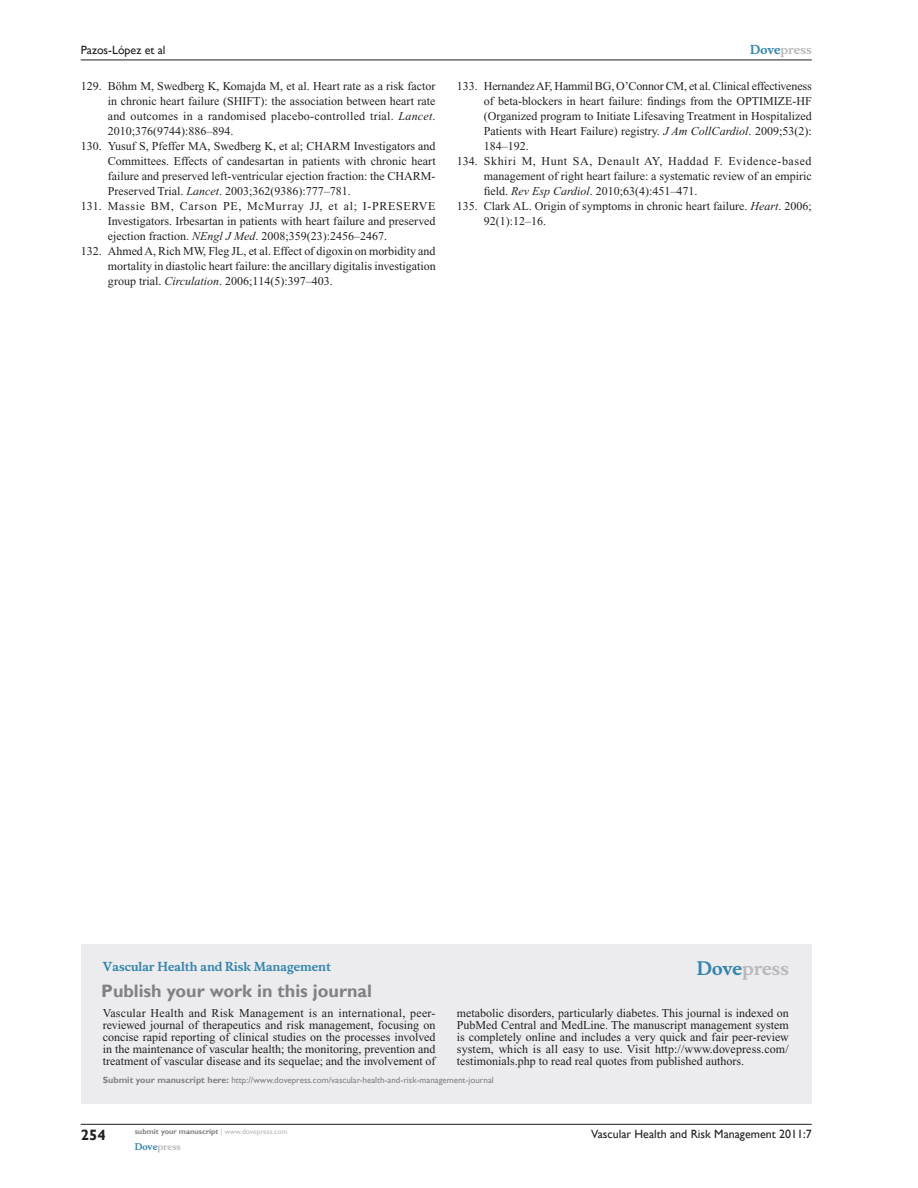
<style>
.page{position:relative;width:918px;height:1188px;background:#fff}
.page>*{position:absolute;margin:0;border:0;box-sizing:border-box;transform-origin:0 0}
.t1{font:700 18px "Gill Sans";color:#808285}
.t2{font:700 18px "Musee";color:#b8b9bc}
.t3{font:700 15px "Gill Sans";color:#231f20}
.t4{font:12px/12px "Times New Roman";color:#231f20;text-align:justify}
.t5{font:12px "Times New Roman";letter-spacing:.02em;color:#231f20}
.t6{font:12px "Gill Sans";color:#231f20}
.t7{font:12px "Times New Roman";letter-spacing:.045em;color:#231f20}
.t8{font:12px "Times New Roman";letter-spacing:.055em;color:#231f20}
.t9{font:700 12px "Musee";color:#3485ae}
.t10{font:700 12px "Musee";color:#b8b9bc}
.t11{font:9px "Gill Sans";color:#808285}
.t12{font:700 9px "Musee";color:#b8b9bc}
.t13{font:700 7.5px "Gill Sans";color:#808285}
.s1{font-style:italic}
.s2{color:#3485ae}
.s3{font-weight:700}
.s4{font-weight:400;color:#b8b9bc}
</style>
<div class="page">
<div style="left:81px;top:944px;width:731px;height:159px;background:#ececee"></div>
<hr style="left:81px;top:1124px;width:731px;height:1px;background:#231f20">
<hr style="left:81px;top:60px;width:731px;height:1px;background:#231f20">
<p class="t6" style="left:81px;top:43px;width:86px">Pazos-López et al</p>
<p class="t4" style="left:81px;top:80px;width:356px">129. Böhm M, Swedberg K, Komajda M, et al. Heart rate as a risk factor</p>
<p class="t4" style="left:108px;top:95px;width:329px">in chronic heart failure (SHIFT): the association between heart rate</p>
<p class="t5" style="left:108px;top:110px;width:329px">and outcomes in a randomised placebo-controlled trial. <span class="s1">Lancet</span>.</p>
<p class="t4" style="left:108px;top:125px;width:127px">2010;376(9744):886–894.</p>
<p class="t4" style="left:81px;top:140px;width:356px">130. Yusuf S, Pfeffer MA, Swedberg K, et al; CHARM Investigators and</p>
<p class="t4" style="left:108px;top:155px;width:330px">Committees. Effects of candesartan in patients with chronic heart</p>
<p class="t4" style="left:108px;top:170px;width:329px">failure and preserved left-ventricular ejection fraction: the CHARM-</p>
<p class="t4" style="left:108px;top:185px;width:245px">Preserved Trial. <span class="s1">Lancet</span>. 2003;362(9386):777–781.</p>
<p class="t8" style="left:81px;top:200px;width:356px">131. Massie BM, Carson PE, McMurray JJ, et al; I-PRESERVE</p>
<p class="t4" style="left:108px;top:215px;width:329px">Investigators. Irbesartan in patients with heart failure and preserved</p>
<p class="t4" style="left:108px;top:230px;width:281px">ejection fraction. <span class="s1">NEngl J Med</span>. 2008;359(23):2456–2467.</p>
<p class="t4" style="left:81px;top:245px;width:356px">132. Ahmed A, Rich MW, Fleg JL, et al. Effect of digoxin on morbidity and</p>
<p class="t4" style="left:108px;top:260px;width:330px">mortality in diastolic heart failure: the ancillary digitalis investigation</p>
<p class="t4" style="left:108px;top:275px;width:227px">group trial. <span class="s1">Circulation</span>. 2006;114(5):397–403.</p>
<p class="t10" style="left:750px;top:43px;width:63px"><span class="s2">Dove</span>press</p>
<p class="t4" style="left:457px;top:80px;width:356px">133. Hernandez AF, Hammil BG, O’Connor CM, et al. Clinical effectiveness</p>
<p class="t4" style="left:484px;top:95px;width:329px">of beta-blockers in heart failure: findings from the OPTIMIZE-HF</p>
<p class="t4" style="left:484px;top:110px;width:329px">(Organized program to Initiate Lifesaving Treatment in Hospitalized</p>
<p class="t4" style="left:484px;top:125px;width:329px">Patients with Heart Failure) registry. <span class="s1">J Am CollCardiol</span>. 2009;53(2):</p>
<p class="t4" style="left:484px;top:140px;width:46px">184–192.</p>
<p class="t7" style="left:457px;top:155px;width:356px">134. Skhiri M, Hunt SA, Denault AY, Haddad F. Evidence-based</p>
<p class="t4" style="left:484px;top:170px;width:329px">management of right heart failure: a systematic review of an empiric</p>
<p class="t4" style="left:484px;top:185px;width:215px">field. <span class="s1">Rev Esp Cardiol</span>. 2010;63(4):451–471.</p>
<p class="t4" style="left:457px;top:200px;width:356px">135. Clark AL. Origin of symptoms in chronic heart failure. <span class="s1">Heart</span>. 2006;</p>
<p class="t4" style="left:484px;top:215px;width:64px">92(1):12–16.</p>
<p class="t9" style="left:103px;top:959px;width:230px">Vascular Health and Risk Management</p>
<h1 class="t1" style="left:101px;top:980px;width:272px">Publish your work in this journal</h1>
<h1 class="t2" style="left:697px;top:958px;width:94px"><span class="s2">Dove</span>press</h1>
<p class="t4" style="left:103px;top:1007px;width:334px">Vascular Health and Risk Management is an international, peer&shy;reviewed journal of therapeutics and risk management, focusing on concise rapid reporting of clinical studies on the processes involved in the maintenance of vascular health; the monitoring, prevention and treatment of vascular disease and its sequelae; and the involvement of</p>
<p class="t4" style="left:457px;top:1007px;width:333px">metabolic disorders, particularly diabetes. This journal is indexed on PubMed Central and MedLine. The manuscript management system is completely online and includes a very quick and fair peer-review system, which is all easy to use. Visit http://www.dovepress.com/ testimonials.php to read real quotes from published authors.</p>
<p class="t11" style="left:103px;top:1075px;width:393px"><span class="s3">Submit your manuscript here:</span> http://www.dovepress.com/vascular-health-and-risk-management-journal</p>
<p class="t3" style="left:81px;top:1126px;width:26px">254</p>
<p class="t13" style="left:135px;top:1127px;width:154px">submit your manuscript <span class="s4">| www.dovepress.com</span></p>
<p class="t12" style="left:135px;top:1141px;width:48px"><span class="s2">Dove</span>press</p>
<p class="t6" style="left:591px;top:1127px;width:222px">Vascular Health and Risk Management 2011:7</p>
</div>
